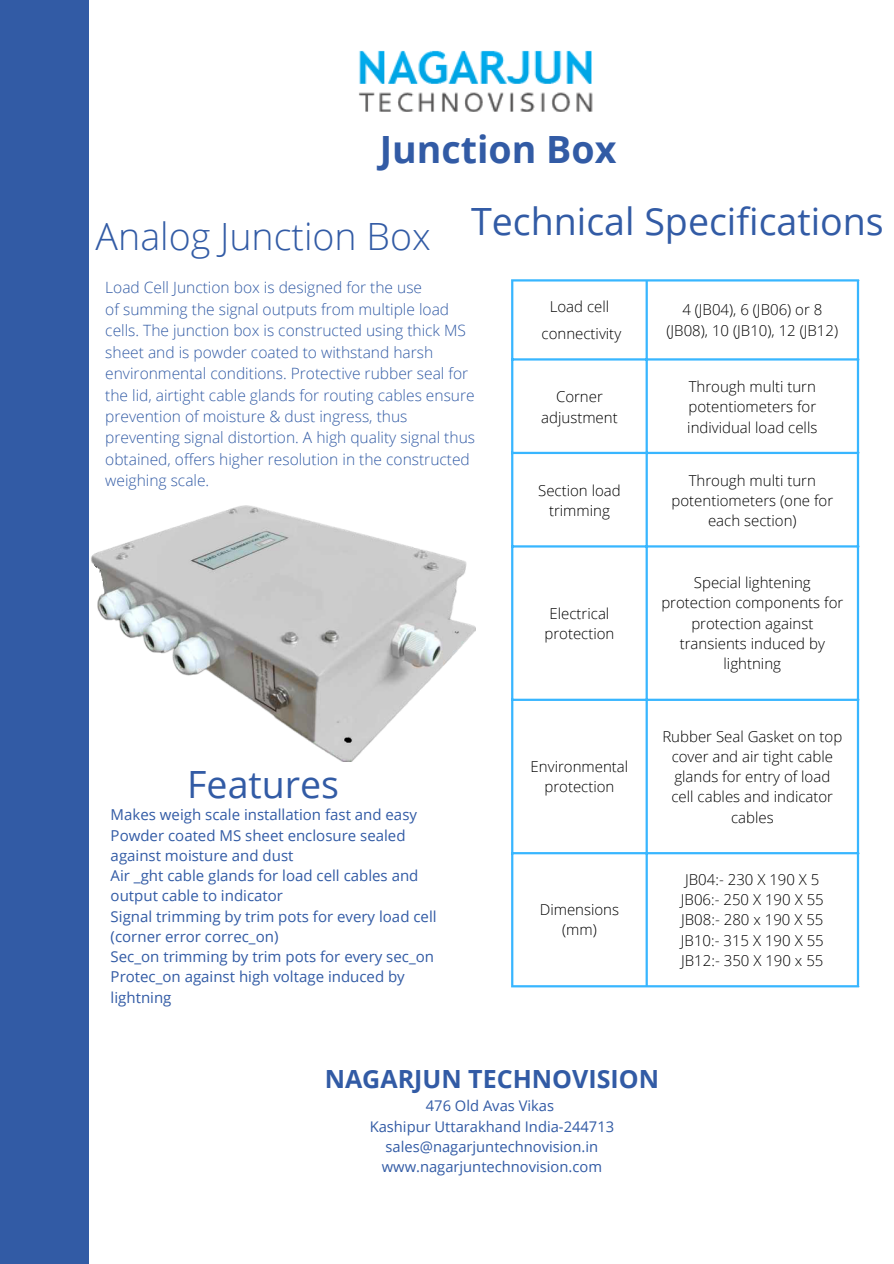
<style>
.page{position:relative;width:894px;height:1264px;background:#fff}
.page>*{position:absolute;margin:0;border:0;box-sizing:border-box;transform-origin:0 0}
.t1{font:37.5px "Open Sans";color:#325ba5}
.t2{font:300 37.5px "Open Sans";color:#325ba5}
.t3{font:700 37.5px "Open Sans";color:#325ba5}
.t4{font:700 25.05px "Open Sans";color:#325ba5}
.t5{font:300 15.6px "Open Sans";color:#325ba5}
.t6{font:300 15px/20.2px "Open Sans";color:#000;text-align:center}
.t7{font:15px "Open Sans";color:#325ba5}
.t8{font:14.7px "Open Sans";color:#325ba5}
</style>
<div class="page">
<div style="left:0;top:0;width:89px;height:1263px;background:#325ba5"></div>
<img style="left:91px;top:505px;width:385px;height:257px">
<hr style="left:511px;top:281px;width:2px;height:704px;background:#38b6ff">
<hr style="left:645px;top:281px;width:2px;height:704px;background:#38b6ff">
<hr style="left:856px;top:281px;width:2px;height:704px;background:#38b6ff">
<hr style="left:511px;top:279px;width:347px;height:2px;background:#38b6ff">
<hr style="left:511px;top:358px;width:347px;height:2px;background:#38b6ff">
<hr style="left:511px;top:452px;width:347px;height:2px;background:#38b6ff">
<hr style="left:511px;top:545px;width:347px;height:2px;background:#38b6ff">
<hr style="left:511px;top:698px;width:347px;height:3px;background:#38b6ff">
<hr style="left:511px;top:852px;width:347px;height:2px;background:#38b6ff">
<hr style="left:511px;top:985px;width:347px;height:2px;background:#38b6ff">
<img style="left:359px;top:50px;width:234px;height:61px">
<p class="t3" style="left:379px;top:123px;width:238px">Junction Box</p>
<p class="t1" style="left:471px;top:195px;width:414px">Technical Specifications</p>
<p class="t2" style="left:96px;top:210px;width:336px">Analog Junction Box</p>
<p class="t5" style="left:105px;top:277px;width:318px">Load Cell Junction box is designed for the use</p>
<p class="t5" style="left:105px;top:298px;width:345px">of summing the signal outputs from multiple load</p>
<p class="t5" style="left:105px;top:319px;width:362px">cells. The junction box is constructed using thick MS</p>
<p class="t5" style="left:105px;top:341px;width:329px">sheet and is powder coated to withstand harsh</p>
<p class="t5" style="left:105px;top:362px;width:364px">environmental conditions. Protective rubber seal for</p>
<p class="t5" style="left:105px;top:384px;width:371px">the lid, airtight cable glands for routing cables ensure</p>
<p class="t5" style="left:105px;top:405px;width:303px">prevention of moisture &amp; dust ingress, thus</p>
<p class="t5" style="left:105px;top:426px;width:371px">preventing signal distortion. A high quality signal thus</p>
<p class="t5" style="left:105px;top:448px;width:366px">obtained, offers higher resolution in the constructed</p>
<p class="t5" style="left:105px;top:469px;width:105px">weighing scale.</p>
<p class="t6" style="left:549px;top:296px;width:61px">Load cell</p>
<p class="t6" style="left:541px;top:323px;width:81px">connectivity</p>
<p class="t6" style="left:666px;top:299px;width:173px">4 (JB04), 6 (JB06) or 8 (JB08), 10 (JB10), 12 (JB12)</p>
<p class="t6" style="left:541px;top:386px;width:78px">Corner adjustment</p>
<p class="t6" style="left:687px;top:376px;width:131px;text-align:justify">Through multi turn potentiometers for individual load cells</p>
<p class="t6" style="left:538px;top:480px;width:84px">Section load trimming</p>
<p class="t6" style="left:671px;top:469px;width:163px">Through multi turn potentiometers (one for each section)</p>
<p class="t1" style="left:187px;top:758px;width:153px">Features</p>
<p class="t7" style="left:111px;top:804px;width:308px">Makes weigh scale installation fast and easy</p>
<p class="t7" style="left:111px;top:824px;width:296px">Powder coated MS sheet enclosure sealed</p>
<p class="t7" style="left:111px;top:844px;width:184px">against moisture and dust</p>
<p class="t7" style="left:111px;top:865px;width:309px">Air _ght cable glands for load cell cables and</p>
<p class="t7" style="left:111px;top:885px;width:174px">output cable to indicator</p>
<p class="t7" style="left:111px;top:905px;width:327px">Signal trimming by trim pots for every load cell</p>
<p class="t7" style="left:111px;top:925px;width:169px">(corner error correc_on)</p>
<p class="t7" style="left:111px;top:946px;width:325px">Sec_on trimming by trim pots for every sec_on</p>
<p class="t7" style="left:111px;top:966px;width:295px">Protec_on against high voltage induced by</p>
<p class="t7" style="left:111px;top:986px;width:62px">lightning</p>
<p class="t6" style="left:544px;top:602px;width:72px">Electrical protection</p>
<p class="t6" style="left:530px;top:756px;width:99px">Environmental protection</p>
<p class="t6" style="left:539px;top:899px;width:81px">Dimensions (mm)</p>
<p class="t6" style="left:661px;top:572px;width:183px">Special lightening protection components for protection against transients induced by lightning</p>
<p class="t6" style="left:662px;top:725px;width:181px">Rubber Seal Gasket on top cover and air tight cable glands for entry of load cell cables and indicator cables</p>
<p class="t6" style="left:685px;top:868px;width:136px">JB04:- 230 X 190 X 5</p>
<p class="t6" style="left:680px;top:889px;width:144px">JB06:- 250 X 190 X 55</p>
<p class="t6" style="left:681px;top:909px;width:144px">JB08:- 280 x 190 X 55</p>
<p class="t6" style="left:680px;top:929px;width:144px">JB10:- 315 X 190 X 55</p>
<p class="t6" style="left:681px;top:949px;width:144px">JB12:- 350 X 190 x 55</p>
<p class="t4" style="left:324px;top:1060px;width:336px">NAGARJUN TECHNOVISION</p>
<p class="t8" style="left:426px;top:1095px;width:130px">476 Old Avas Vikas</p>
<p class="t8" style="left:369px;top:1115px;width:246px">Kashipur Uttarakhand India-244713</p>
<p class="t8" style="left:385px;top:1136px;width:214px">sales@nagarjuntechnovision.in</p>
<p class="t8" style="left:381px;top:1156px;width:222px">www.nagarjuntechnovision.com</p>
</div>
